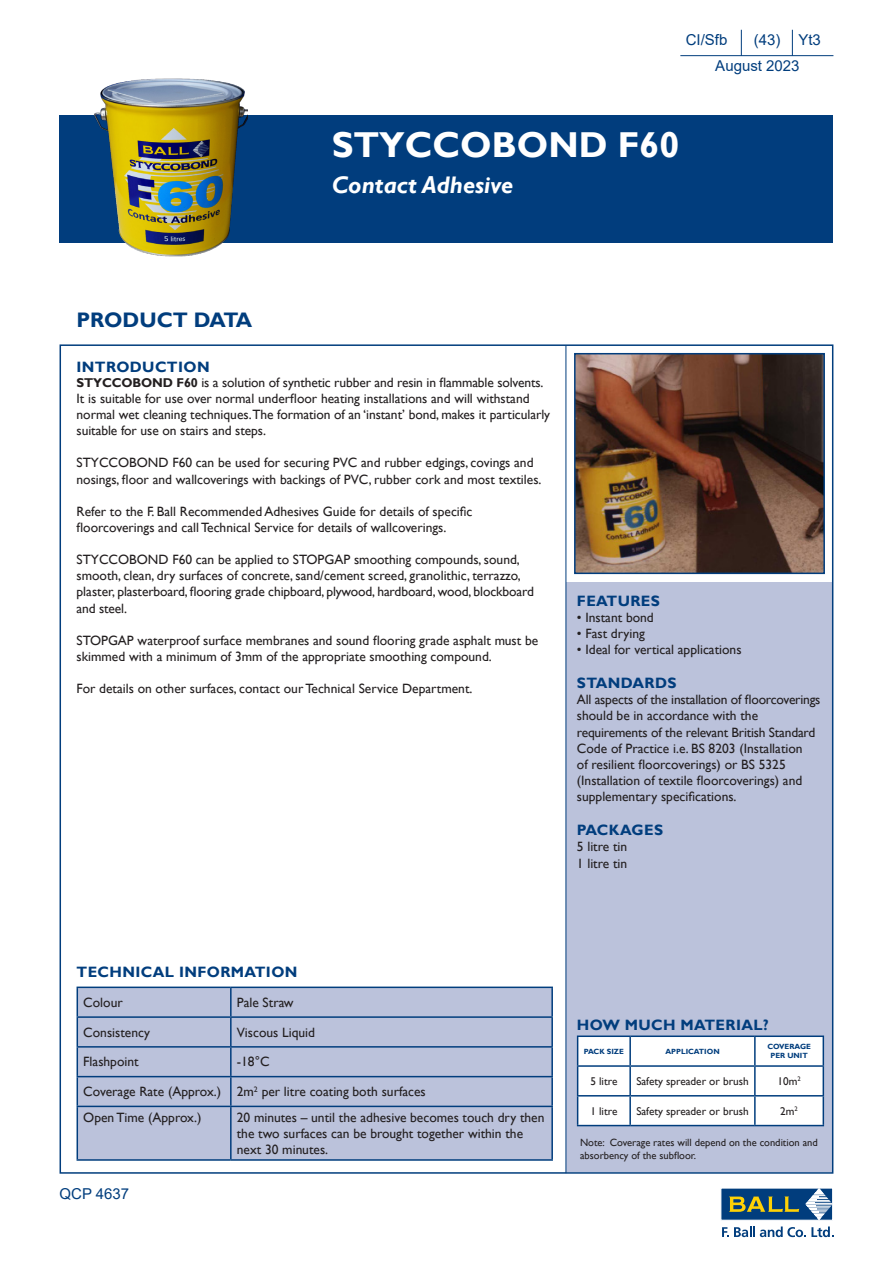
<style>
.page{position:relative;width:893px;height:1263px;background:#fff}
.page>*{position:absolute;margin:0;border:0;box-sizing:border-box;transform-origin:0 0}
.t1{font:700 36px "Gill Sans";color:#fff}
.t2{font:italic 700 24px "Gill Sans";color:#fff}
.t3{font:700 21px "Gill Sans";color:#013d7d}
.t4{font:700 15px "Gill Sans";letter-spacing:.025em;color:#013d7d}
.t5{font:15px "Arial";color:#013d7d}
.t6{font:13.5px/16.2px "Gill Sans";color:#231f20}
.t7{font:11.25px "Gill Sans";color:#231f20}
.t8{font:10.5px/12.6px "Gill Sans";color:#231f20}
.t9{font:700 7.5px/9px "Gill Sans";color:#013d7d;text-align:center}
.s1{font-weight:700;font-size:12.75px}
</style>
<div class="page">
<img style="left:577px;top:356px;width:245px;height:215px">
<div style="left:574px;top:353px;width:251px;height:221px;border:2px solid #013d7d"></div>
<div style="left:566px;top:582px;width:267px;height:590px;background:#bbc2db"></div>
<hr style="left:680px;top:55px;width:153px;height:1px;background:#013d7d">
<svg style="left:741px;top:30px;width:1px;height:26px"></svg>
<svg style="left:792px;top:30px;width:1px;height:25px"></svg>
<div style="left:60px;top:115px;width:773px;height:127px;background:#013d7d"></div>
<hr style="left:566px;top:346px;width:1px;height:827px;background:#013d7d">
<hr style="left:577px;top:1035px;width:53px;height:2px;background:#013d7d">
<hr style="left:630px;top:1035px;width:125px;height:2px;background:#013d7d">
<hr style="left:755px;top:1035px;width:69px;height:2px;background:#013d7d">
<svg style="left:577px;top:1036px;width:247px;height:89px;background:#edf1f5"></svg>
<hr style="left:577px;top:1125px;width:53px;height:1px;background:#013d7d">
<hr style="left:630px;top:1125px;width:125px;height:1px;background:#013d7d">
<hr style="left:755px;top:1125px;width:69px;height:1px;background:#013d7d">
<div style="left:78px;top:988px;width:473px;height:171px;background:#bbc2db"></div>
<hr style="left:77px;top:986px;width:154px;height:2px;background:#013d7d">
<hr style="left:231px;top:986px;width:322px;height:2px;background:#013d7d">
<hr style="left:230px;top:988px;width:2px;height:28px;background:#013d7d">
<hr style="left:551px;top:988px;width:2px;height:28px;background:#013d7d">
<hr style="left:77px;top:1016px;width:154px;height:2px;background:#013d7d">
<hr style="left:231px;top:1016px;width:322px;height:2px;background:#013d7d">
<hr style="left:230px;top:1018px;width:2px;height:28px;background:#013d7d">
<hr style="left:551px;top:1018px;width:2px;height:28px;background:#013d7d">
<hr style="left:77px;top:1046px;width:154px;height:1px;background:#013d7d">
<hr style="left:231px;top:1046px;width:322px;height:1px;background:#013d7d">
<hr style="left:230px;top:1047px;width:2px;height:29px;background:#013d7d">
<hr style="left:551px;top:1047px;width:2px;height:29px;background:#013d7d">
<hr style="left:77px;top:1076px;width:154px;height:1px;background:#013d7d">
<svg style="left:77px;top:988px;width:1px;height:118px"></svg>
<hr style="left:231px;top:1076px;width:322px;height:1px;background:#013d7d">
<hr style="left:230px;top:1077px;width:2px;height:29px;background:#013d7d">
<hr style="left:551px;top:1077px;width:2px;height:29px;background:#013d7d">
<hr style="left:77px;top:1106px;width:154px;height:1px;background:#013d7d">
<hr style="left:77px;top:1107px;width:1px;height:52px;background:#013d7d">
<hr style="left:231px;top:1106px;width:322px;height:1px;background:#013d7d">
<hr style="left:230px;top:1107px;width:2px;height:52px;background:#013d7d">
<hr style="left:551px;top:1107px;width:2px;height:52px;background:#013d7d">
<hr style="left:77px;top:1159px;width:154px;height:2px;background:#013d7d">
<hr style="left:231px;top:1159px;width:322px;height:2px;background:#013d7d">
<svg style="left:722px;top:1226px;width:111px;height:11px"></svg>
<div style="left:721px;top:1188px;width:112px;height:32px;background:#013d7d"></div>
<svg style="left:729px;top:1196px;width:70px;height:16px"></svg>
<svg style="left:805px;top:1188px;width:28px;height:32px"></svg>
<img style="left:77px;top:78px;width:170px;height:179px">
<p class="t5" style="left:686px;top:30px;width:43px">CI/Sfb</p>
<p class="t5" style="left:754px;top:30px;width:28px">(43)</p>
<p class="t5" style="left:798px;top:30px;width:24px">Yt3</p>
<p class="t5" style="left:715px;top:56px;width:86px">August 2023</p>
<p class="t1" style="left:332px;top:123px;width:349px">STYCCOBOND F60</p>
<p class="t2" style="left:332px;top:171px;width:183px">Contact Adhesive</p>
<p class="t3" style="left:77px;top:307px;width:177px">PRODUCT DATA</p>
<p class="t4" style="left:77px;top:358px;width:135px">INTRODUCTION</p>
<p class="t6" style="left:77px;top:374px;width:475px"><span class="s1">STYCCOBOND F60</span> is a solution of synthetic rubber and resin in flammable solvents.<br>It is suitable for use over normal underfloor heating installations and will withstand normal wet cleaning techniques.The formation of an ‘instant’ bond, makes it particularly suitable for use on stairs and steps.</p>
<p class="t6" style="left:77px;top:455px;width:466px">STYCCOBOND F60 can be used for securing PVC and rubber edgings, covings and nosings, floor and wallcoverings with backings of PVC, rubber cork and most textiles.</p>
<p class="t6" style="left:77px;top:503px;width:397px">Refer to the F. Ball Recommended Adhesives Guide for details of specific floorcoverings and call Technical Service for details of wallcoverings.</p>
<p class="t6" style="left:77px;top:552px;width:459px">STYCCOBOND F60 can be applied to STOPGAP smoothing compounds, sound, smooth, clean, dry surfaces of concrete, sand/cement screed, granolithic, terrazzo, plaster, plasterboard, flooring grade chipboard, plywood, hardboard, wood, blockboard and steel.</p>
<p class="t6" style="left:77px;top:632px;width:463px">STOPGAP waterproof surface membranes and sound flooring grade asphalt must be skimmed with a minimum of 3mm of the appropriate smoothing compound.</p>
<p class="t6" style="left:77px;top:681px;width:397px">For details on other surfaces, contact our Technical Service Department.</p>
<p class="t4" style="left:577px;top:592px;width:84px">FEATURES</p>
<p class="t6" style="left:577px;top:609px;width:78px">• Instant bond</p>
<p class="t6" style="left:577px;top:625px;width:70px">• Fast drying</p>
<p class="t6" style="left:577px;top:642px;width:166px">• Ideal for vertical applications</p>
<p class="t4" style="left:577px;top:674px;width:101px">STANDARDS</p>
<p class="t6" style="left:577px;top:692px;width:245px">All aspects of the installation of floorcoverings should be in accordance with the requirements of the relevant British Standard Code of Practice i.e. BS 8203 (Installation<br>of resilient floorcoverings) or BS 5325 (Installation of textile floorcoverings) and supplementary specifications.</p>
<p class="t4" style="left:577px;top:821px;width:88px">PACKAGES</p>
<p class="t6" style="left:577px;top:839px;width:52px">5 litre tin</p>
<p class="t6" style="left:577px;top:855px;width:52px">1 litre tin</p>
<p class="t4" style="left:77px;top:963px;width:222px">TECHNICAL INFORMATION</p>
<p class="t6" style="left:83px;top:994px;width:41px">Colour</p>
<p class="t6" style="left:237px;top:994px;width:58px">Pale Straw</p>
<p class="t6" style="left:83px;top:1024px;width:68px">Consistency</p>
<p class="t6" style="left:237px;top:1024px;width:80px">Viscous Liquid</p>
<p class="t6" style="left:83px;top:1054px;width:57px">Flashpoint</p>
<p class="t6" style="left:237px;top:1054px;width:34px">-18°C</p>
<p class="t6" style="left:83px;top:1084px;width:139px">Coverage Rate (Approx.)</p>
<p class="t6" style="left:237px;top:1084px;width:190px">2m<sup>2</sup> per litre coating both surfaces</p>
<p class="t6" style="left:83px;top:1109px;width:120px">Open Time (Approx.)</p>
<p class="t6" style="left:237px;top:1109px;width:309px">20 minutes – until the adhesive becomes touch dry then the two surfaces can be brought together within the next 30 minutes.</p>
<p class="t5" style="left:60px;top:1183px;width:71px">QCP 4637</p>
<p class="t4" style="left:577px;top:1015px;width:193px">HOW MUCH MATERIAL?</p>
<p class="t9" style="left:584px;top:1047px;width:41px">PACK SIZE</p>
<p class="t9" style="left:665px;top:1047px;width:56px">APPLICATION</p>
<p class="t9" style="left:767px;top:1042px;width:45px">COVERAGE<br>PER UNIT</p>
<p class="t7" style="left:590px;top:1074px;width:29px">5 litre</p>
<p class="t7" style="left:636px;top:1074px;width:114px">Safety spreader or brush</p>
<p class="t7" style="left:777px;top:1074px;width:25px">10m<sup>2</sup></p>
<p class="t7" style="left:590px;top:1104px;width:29px">1 litre</p>
<p class="t7" style="left:636px;top:1104px;width:114px">Safety spreader or brush</p>
<p class="t7" style="left:780px;top:1104px;width:19px">2m<sup>2</sup></p>
<p class="t8" style="left:580px;top:1136px;width:239px">Note: Coverage rates will depend on the condition and absorbency of the subfloor.</p>
</div>
